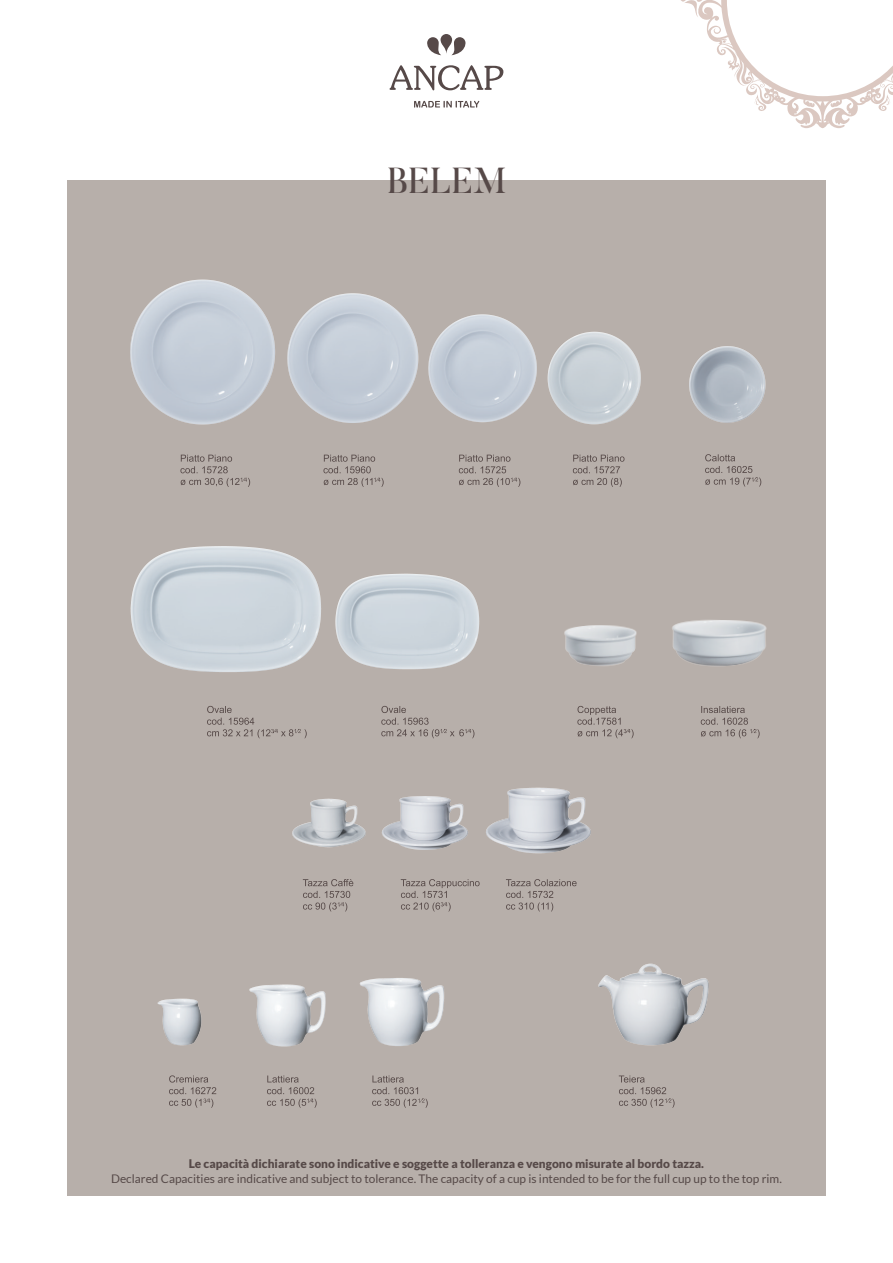
<style>
.page{position:relative;width:893px;height:1263px;background:#fff}
.page>*{position:absolute;margin:0;border:0;box-sizing:border-box;transform-origin:0 0}
.t1{font:36px "Butler";color:#564948}
.t2{font:11.85px "Lato";color:#564948}
.t3{font:900 11.85px "Lato";color:#564948}
</style>
<div class="page">
<div style="left:67px;top:180px;width:759px;height:1015px;background:#b7afaa"></div>
<svg style="left:390px;top:65px;width:113px;height:25px"></svg>
<svg style="left:414px;top:101px;width:65px;height:7px"></svg>
<svg style="left:427px;top:34px;width:39px;height:21px"></svg>
<svg style="left:681px;top:0;width:212px;height:128px"></svg>
<div style="left:110px;top:267px;width:189px;height:171px;background:#fff;opacity:.75"></div>
<div style="left:271px;top:281px;width:168px;height:156px;background:#fff;opacity:.75"></div>
<div style="left:413px;top:304px;width:141px;height:129px;background:#fff;opacity:.75"></div>
<div style="left:527px;top:317px;width:135px;height:123px;background:#fff;opacity:.75"></div>
<svg style="left:564px;top:620px;width:203px;height:46px"></svg>
<div style="left:355px;top:974px;width:93px;height:75px;background:#fff;opacity:.75"></div>
<div style="left:592px;top:959px;width:122px;height:90px;background:#fff;opacity:.75"></div>
<div style="left:245px;top:981px;width:84px;height:69px;background:#fff;opacity:.75"></div>
<div style="left:156px;top:997px;width:47px;height:50px;background:#fff;opacity:.75"></div>
<div style="left:675px;top:338px;width:101px;height:91px;background:#fff;opacity:.75"></div>
<div style="left:108px;top:523px;width:234px;height:162px;background:#fff;opacity:.75"></div>
<div style="left:319px;top:556px;width:176px;height:123px;background:#fff;opacity:.75"></div>
<div style="left:289px;top:796px;width:81px;height:54px;background:#fff;opacity:.75"></div>
<div style="left:480px;top:785px;width:116px;height:72px;background:#fff;opacity:.75"></div>
<div style="left:377px;top:793px;width:95px;height:60px;background:#fff;opacity:.75"></div>
<svg style="left:180px;top:455px;width:70px;height:32px"></svg>
<svg style="left:323px;top:455px;width:61px;height:32px"></svg>
<svg style="left:459px;top:455px;width:61px;height:32px"></svg>
<svg style="left:573px;top:455px;width:51px;height:32px"></svg>
<svg style="left:705px;top:454px;width:56px;height:33px"></svg>
<svg style="left:207px;top:706px;width:100px;height:32px"></svg>
<svg style="left:381px;top:706px;width:93px;height:32px"></svg>
<svg style="left:577px;top:706px;width:57px;height:32px"></svg>
<svg style="left:701px;top:706px;width:59px;height:32px"></svg>
<svg style="left:303px;top:879px;width:50px;height:32px"></svg>
<svg style="left:401px;top:879px;width:79px;height:32px"></svg>
<svg style="left:506px;top:879px;width:71px;height:32px"></svg>
<svg style="left:169px;top:1075px;width:47px;height:33px"></svg>
<svg style="left:267px;top:1075px;width:50px;height:33px"></svg>
<svg style="left:372px;top:1075px;width:56px;height:33px"></svg>
<svg style="left:619px;top:1075px;width:56px;height:33px"></svg>
<p class="t1" style="left:387px;top:158px;width:120px">BELEM</p>
<p class="t3" style="left:189px;top:1157px;width:517px">Le capacità dichiarate sono indicative e soggette a tolleranza e vengono misurate al bordo tazza.</p>
<p class="t2" style="left:111px;top:1172px;width:672px">Declared Capacities are indicative and subject to tolerance. The capacity of a cup is intended to be for the full cup up to the top rim.</p>
</div>
